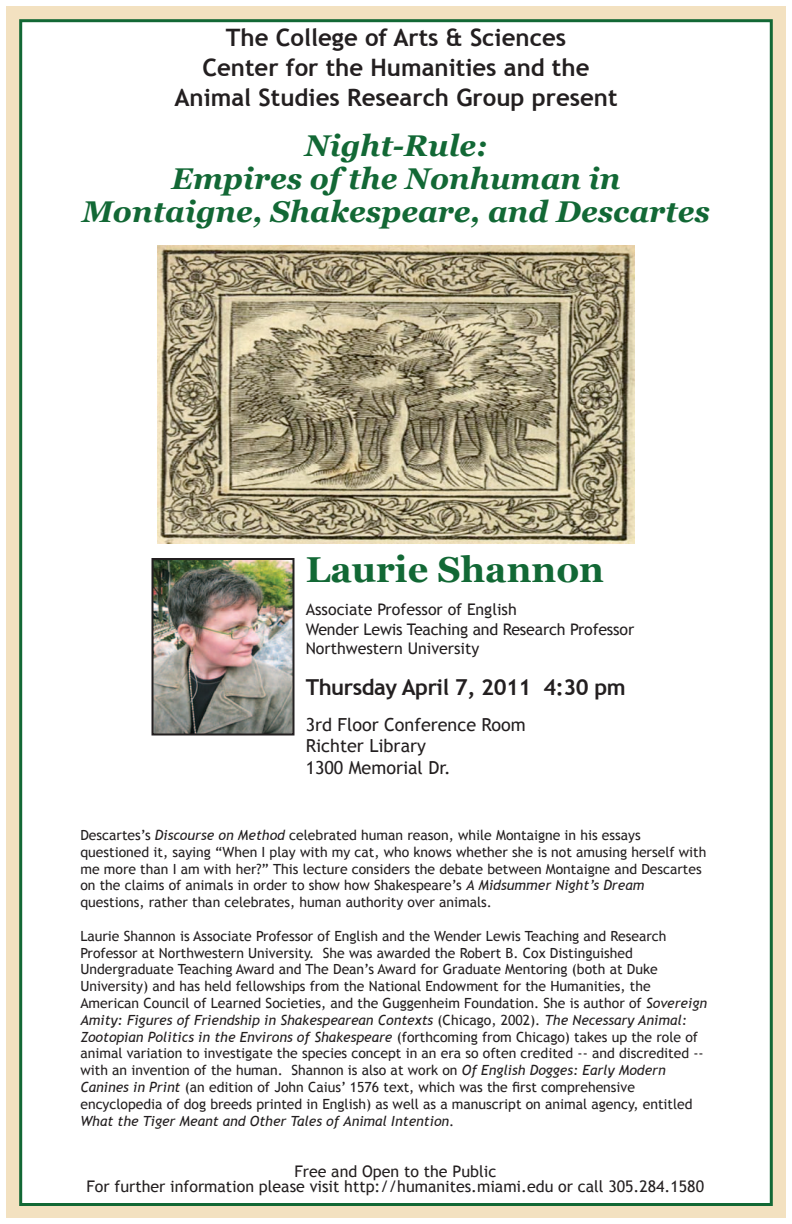
<style>
.page{position:relative;width:792px;height:1224px;background:#fff}
.page>*{position:absolute;margin:0;border:0;box-sizing:border-box;transform-origin:0 0}
.t1{font:700 36px "Georgia";color:#126835}
.t2{font:italic 700 30px/33px "Georgia";color:#126835;text-align:center}
.t3{font:700 24px/30px "Trebuchet MS";color:#231f20;text-align:center}
.t4{font:700 22px "Trebuchet MS";letter-spacing:-.02em;color:#231f20}
.t5{font:18px/21.6px "Trebuchet MS";color:#231f20}
.t6{font:16px/19.2px "Trebuchet MS";color:#231f20}
.t7{font:14px/16.8px "Trebuchet MS";color:#231f20}
.s1{font-style:italic}
</style>
<div class="page">
<div style="left:6px;top:6px;width:780px;height:1212px;background:#f3e1c0"></div>
<div style="left:19px;top:19px;width:754px;height:1187px;background:#fff;border:3px solid #126835"></div>
<img style="left:157px;top:246px;width:478px;height:298px">
<img style="left:155px;top:561px;width:136px;height:172px">
<div style="left:152px;top:558px;width:142px;height:178px;border:2px solid #231f20"></div>
<h3 class="t3" style="left:174px;top:22px;width:445px">The College of Arts &amp; Sciences<br>Center for the Humanities and the<br>Animal Studies Research Group present</h3>
<h2 class="t2" style="left:82px;top:129px;width:629px">Night-Rule:<br>Empires of the Nonhuman in<br>Montaigne, Shakespeare, and Descartes</h2>
<h1 class="t1" style="left:306px;top:549px;width:300px">Laurie Shannon</h1>
<p class="t6" style="left:306px;top:600px;width:330px">Associate Professor of English<br>Wender Lewis Teaching and Research Professor<br>Northwestern University</p>
<h3 class="t4" style="left:306px;top:673px;width:322px">Thursday April 7, 2011 4:30 pm</h3>
<p class="t5" style="left:306px;top:714px;width:221px">3rd Floor Conference Room<br>Richter Library<br>1300 Memorial Dr.</p>
<p class="t7" style="left:80px;top:827px;width:628px">Descartes’s <span class="s1">Discourse on Method</span> celebrated human reason, while Montaigne in his essays questioned it, saying “When I play with my cat, who knows whether she is not amusing herself with me more than I am with her?” This lecture considers the debate between Montaigne and Descartes on the claims of animals in order to show how Shakespeare’s <span class="s1">A Midsummer Night’s Dream </span>questions, rather than celebrates, human authority over animals.</p>
<p class="t7" style="left:80px;top:928px;width:628px">Laurie Shannon is Associate Professor of English and the Wender Lewis Teaching and Research Professor at Northwestern University. She was awarded the Robert B. Cox Distinguished Undergraduate Teaching Award and The Dean’s Award for Graduate Mentoring (both at Duke University) and has held fellowships from the National Endowment for the Humanities, the American Council of Learned Societies, and the Guggenheim Foundation. She is author of <span class="s1">Sovereign Amity: Figures of Friendship in Shakespearean Contexts</span> (Chicago, 2002). <span class="s1">The Necessary Animal:<br>Zootopian Politics in the Environs of Shakespeare</span> (forthcoming from Chicago) takes up the role of animal variation to investigate the species concept in an era so often credited -- and discredited -- with an invention of the human. Shannon is also at work on <span class="s1">Of English Dogges: Early Modern Canines in Print</span> (an edition of John Caius’ 1576 text, which was the first comprehensive encyclopedia of dog breeds printed in English) as well as a manuscript on animal agency, entitled <span class="s1">What the Tiger Meant and Other Tales of Animal Intention</span>.</p>
<p class="t6" style="left:86px;top:1164px;width:619px;line-height:15px;text-align:center">Free and Open to the Public<br>For further information please visit http://humanites.miami.edu or call 305.284.1580</p>
</div>
